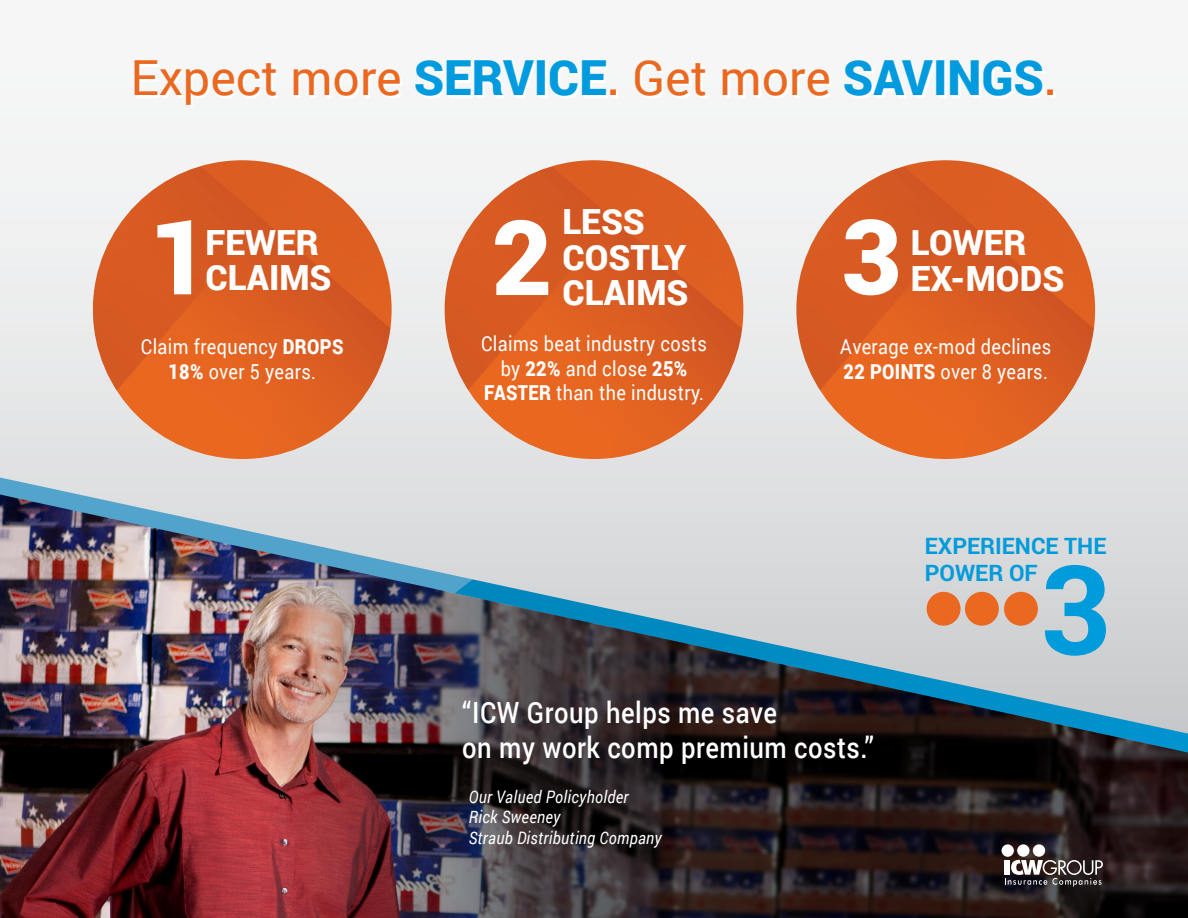
<style>
.page{position:relative;width:1188px;height:918px;background:#fff}
.page>*{position:absolute;margin:0;border:0;box-sizing:border-box;transform-origin:0 0}
.t1{font:700 124.2px "Roboto";color:#009bda}
.t2{font:900 104.25px "Roboto";color:#fff}
.t3{font:48.3px "Roboto";color:#ea6820}
.t4{font:900 34.65px/35.5px "Roboto";color:#fff}
.t5{font:500 29.25px/35.1px "Roboto";letter-spacing:.02em;color:#fff;scale:.88 1}
.t6{font:700 22.8px/27.3px "Roboto";color:#009bda}
.t7{font:20.7px/24.8px "Roboto";letter-spacing:.02em;color:#fff;text-align:center;scale:.88 1}
.t8{font:italic 17.25px/20.7px "Roboto";letter-spacing:.02em;color:#fff;scale:.88 1}
.s1{font-weight:900;color:#009ade}
.s2{font-weight:500}
.s3{font-weight:900}
</style>
<div class="page">
<svg style="left:0;top:102px;width:1188px;height:373px"></svg>
<div style="left:0;top:475px;width:1188px;height:17px;background:#dfe0e1"></div>
<img style="left:93px;top:160px;width:299px;height:299px;border-radius:149px">
<img style="left:445px;top:160px;width:298px;height:299px;border-radius:149px">
<img style="left:796px;top:160px;width:299px;height:299px;border-radius:149px">
<img style="left:0;top:492px;width:1188px;height:426px">
<div style="left:1033px;top:844px;width:12px;height:13px;background:#fff;border-radius:50%"></div>
<div style="left:1017px;top:844px;width:13px;height:13px;background:#fff;border-radius:50%"></div>
<div style="left:1002px;top:844px;width:12px;height:13px;background:#fff;border-radius:50%"></div>
<svg style="left:1005px;top:860px;width:98px;height:27px"></svg>
<div style="left:927px;top:592px;width:34px;height:34px;background:#ea6820;border-radius:50%"></div>
<div style="left:965px;top:592px;width:34px;height:34px;background:#ea6820;border-radius:50%"></div>
<div style="left:1004px;top:592px;width:34px;height:34px;background:#ea6820;border-radius:50%"></div>
<div style="left:137px;top:63px;width:919px;height:44px;background:#f5f6f6"></div>
<h3 class="t3" style="left:130px;top:44px;width:929px">Expect more <span class="s1">SERVICE</span><span class="s2">.</span> Get more <span class="s1">SAVINGS</span><span class="s2">.</span></h3>
<h3 class="t4" style="left:562px;top:203px;width:127px">LESS<br>COSTLY<br>CLAIMS</h3>
<h2 class="t2" style="left:150px;top:184px;width:62px">1</h2>
<h2 class="t2" style="left:492px;top:184px;width:62px">2</h2>
<h2 class="t2" style="left:842px;top:184px;width:62px">3</h2>
<h3 class="t4" style="left:206px;top:223px;width:127px">FEWER<br>CLAIMS</h3>
<h3 class="t4" style="left:911px;top:224px;width:117px">LOWER</h3>
<h3 class="t4" style="left:911px;top:259px;width:155px">EX-MODS</h3>
<p class="t7" style="left:141px;top:334px;width:232px">Claim frequency <span class="s3">DROPS<br>18%</span> over 5 years.</p>
<p class="t7" style="left:481px;top:330px;width:258px">Claims beat industry costs by <span class="s3">22%</span> and close <span class="s3">25%<br>FASTER</span> than the industry.</p>
<p class="t7" style="left:840px;top:334px;width:241px;text-align:left">Average ex-mod declines<br><span class="s3">22 POINTS</span> over 8 years.</p>
<h3 class="t5" style="left:462px;top:694px;width:469px">“ICW Group helps me save<br>on my work comp premium costs.”</h3>
<p class="t8" style="left:469px;top:786px;width:221px">Our Valued Policyholder<br>Rick Sweeney<br>Straub Distributing Company</p>
<p class="t6" style="left:925px;top:531px;width:183px">EXPERIENCE THE<br>POWER OF</p>
<h1 class="t1" style="left:1041px;top:523px;width:73px">3</h1>
</div>
